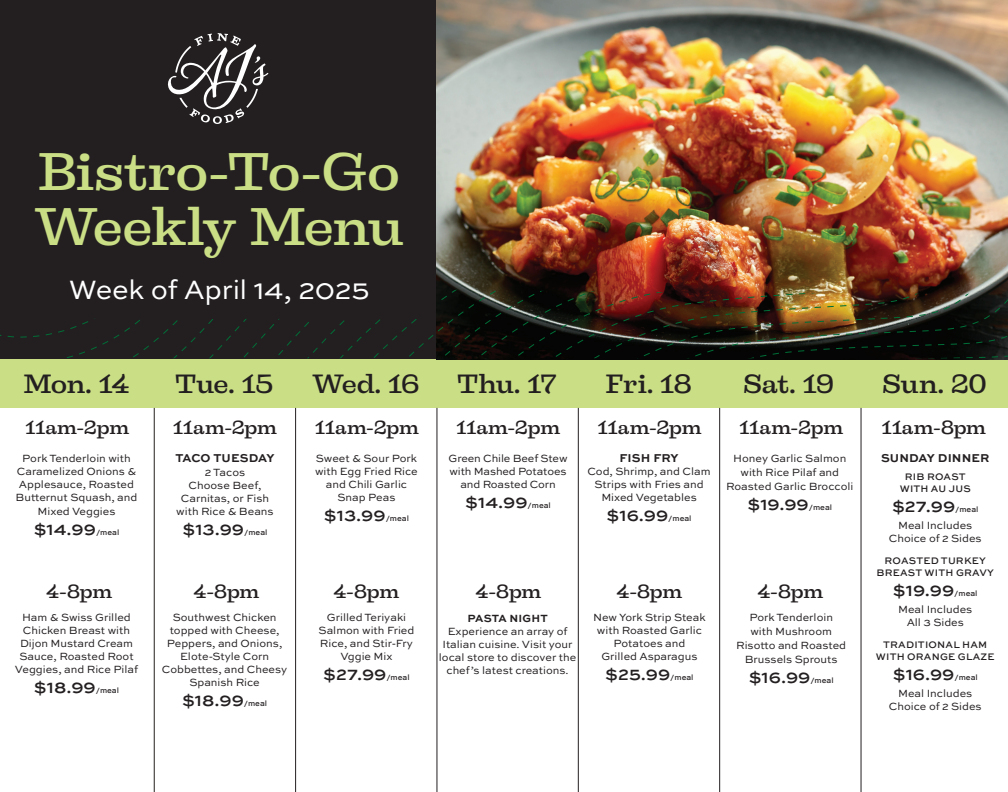
<style>
.page{position:relative;width:1008px;height:792px;background:#fff}
.page>*{position:absolute;margin:0;border:0;box-sizing:border-box;transform-origin:0 0}
.Head{font:500 50px/55px "Liberteen";letter-spacing:-.02em;color:#cadf85}
.Copy{font:28px "Sweet Sans Pro";letter-spacing:-.01em;color:#fff}
.Copy-2{font:500 25px "Liberteen";letter-spacing:-.02em;color:#231f20}
.Copy-3{font:500 18px "Liberteen";letter-spacing:-.01em;color:#231f20}
.t1{font:500 18px "Sweet Sans Pro";color:#231f20}
.BOLD{font:700 12px "Sweet Sans Pro";letter-spacing:.005em;color:#231f20}
.t2{font:11px/13px "Sweet Sans Pro";color:#231f20;text-align:center}
.BOLD-2{font:700 11px "Sweet Sans Pro";letter-spacing:.01em;color:#231f20}
.t3{font:500 10px/12px "Sweet Sans Pro";letter-spacing:.02em;color:#231f20;text-align:center}
.t4{font:500 8px "Sweet Sans Pro";color:#231f20}
</style>
<div class="page">
<div style="left:0;top:0;width:437px;height:359px;background:#231f20"></div>
<svg style="left:167px;top:33px;width:101px;height:91px"></svg>
<div style="left:0;top:359px;width:1008px;height:49px;background:#cadf85"></div>
<hr style="left:154px;top:408px;width:1px;height:384px;background:#231f20">
<hr style="left:295px;top:408px;width:1px;height:384px;background:#231f20">
<hr style="left:436px;top:408px;width:1px;height:384px;background:#231f20">
<hr style="left:578px;top:408px;width:1px;height:384px;background:#231f20">
<hr style="left:719px;top:408px;width:1px;height:384px;background:#231f20">
<hr style="left:861px;top:408px;width:1px;height:384px;background:#231f20">
<img style="left:437px;top:0;width:571px;height:359px">
<img style="left:71px;top:290px;width:937px;height:38px">
<svg style="left:0;top:328px;width:1008px;height:30px"></svg>
<p class="Head" style="left:35px;top:144px;width:370px">Bistro-To-Go<br>Weekly Menu</p>
<p class="Copy" style="left:69px;top:269px;width:302px">Week of April 14, 2025</p>
<p class="Copy-2" style="left:24px;top:367px;width:107px">Mon. 14</p>
<p class="Copy-2" style="left:175px;top:367px;width:100px">Tue. 15</p>
<p class="Copy-2" style="left:313px;top:367px;width:109px">Wed. 16</p>
<p class="Copy-2" style="left:457px;top:367px;width:101px">Thu. 17</p>
<h3 class="Copy-2" style="left:606px;top:367px;width:87px">Fri. 18</h3>
<h3 class="Copy-2" style="left:743px;top:367px;width:92px">Sat. 19</h3>
<h3 class="Copy-2" style="left:882px;top:367px;width:106px">Sun. 20</h3>
<p class="Copy-3" style="left:25px;top:415px;width:106px">11am-2pm</p>
<p class="t2" style="left:22px;top:451px;width:110px">Pork Tenderloin with</p>
<p class="t2" style="left:17px;top:464px;width:121px">Caramelized Onions &amp;</p>
<p class="t2" style="left:19px;top:477px;width:117px">Applesauce, Roasted</p>
<p class="t2" style="left:16px;top:490px;width:123px;line-height:14px">Butternut Squash, and<br>Mixed Veggies</p>
<p class="t1" style="left:34px;top:515px;width:64px">$14.99</p>
<p class="t4" style="left:96px;top:526px;width:25px">/meal</p>
<p class="Copy-3" style="left:173px;top:415px;width:106px">11am-2pm</p>
<p class="Copy-3" style="left:315px;top:415px;width:106px">11am-2pm</p>
<p class="Copy-3" style="left:456px;top:415px;width:106px">11am-2pm</p>
<p class="Copy-3" style="left:598px;top:415px;width:106px">11am-2pm</p>
<p class="Copy-3" style="left:739px;top:415px;width:106px">11am-2pm</p>
<p class="Copy-3" style="left:882px;top:415px;width:106px">11am-8pm</p>
<p class="t2" style="left:449px;top:451px;width:120px">Green Chile Beef Stew</p>
<p class="t2" style="left:450px;top:464px;width:119px">with Mashed Potatoes</p>
<p class="t2" style="left:460px;top:477px;width:97px">and Roasted Corn</p>
<p class="t1" style="left:465px;top:488px;width:64px">$14.99</p>
<p class="t4" style="left:528px;top:499px;width:25px">/meal</p>
<p class="t2" style="left:316px;top:451px;width:103px">Sweet &amp; Sour Pork</p>
<p class="t2" style="left:315px;top:464px;width:104px">with Egg Fried Rice</p>
<p class="t2" style="left:326px;top:477px;width:83px">and Chili Garlic</p>
<p class="t2" style="left:338px;top:490px;width:59px">Snap Peas</p>
<p class="t1" style="left:324px;top:501px;width:63px">$13.99</p>
<p class="t4" style="left:386px;top:512px;width:25px">/meal</p>
<p class="t2" style="left:733px;top:451px;width:115px">Honey Garlic Salmon</p>
<p class="t2" style="left:740px;top:465px;width:100px">with Rice Pilaf and</p>
<p class="t2" style="left:726px;top:479px;width:129px">Roasted Garlic Broccoli</p>
<p class="t1" style="left:748px;top:490px;width:63px">$19.99</p>
<p class="t4" style="left:809px;top:501px;width:25px">/meal</p>
<p class="BOLD" style="left:175px;top:449px;width:101px">TACO TUESDAY</p>
<p class="t2" style="left:176px;top:466px;width:99px">2 Tacos<br>Choose Beef,<br>Carnitas, or Fish with Rice &amp; Beans</p>
<p class="t1" style="left:183px;top:516px;width:63px">$13.99</p>
<p class="t4" style="left:244px;top:527px;width:25px">/meal</p>
<p class="BOLD" style="left:620px;top:449px;width:61px">FISH FRY</p>
<p class="t2" style="left:587px;top:465px;width:125px">Cod, Shrimp, and Clam<br>Strips with Fries and<br>Mixed Vegetables</p>
<p class="t1" style="left:607px;top:502px;width:63px">$16.99</p>
<p class="t4" style="left:668px;top:513px;width:25px">/meal</p>
<p class="BOLD" style="left:881px;top:449px;width:110px">SUNDAY DINNER</p>
<p class="t3" style="left:900px;top:471px;width:73px">RIB ROAST<br>WITH AU JUS</p>
<p class="t1" style="left:892px;top:493px;width:65px">$27.99</p>
<p class="t4" style="left:955px;top:504px;width:25px">/meal</p>
<p class="t2" style="left:889px;top:518px;width:94px">Meal Includes<br>Choice of 2 Sides</p>
<p class="t3" style="left:876px;top:555px;width:119px">ROASTED TURKEY<br>BREAST WITH GRAVY</p>
<p class="t1" style="left:893px;top:577px;width:63px">$19.99</p>
<p class="t4" style="left:954px;top:588px;width:25px">/meal</p>
<p class="t2" style="left:898px;top:602px;width:76px">Meal Includes<br>All 3 Sides</p>
<p class="t3" style="left:876px;top:639px;width:120px">TRADITIONAL HAM<br>WITH ORANGE GLAZE</p>
<p class="t1" style="left:893px;top:661px;width:63px">$16.99</p>
<p class="t4" style="left:954px;top:672px;width:25px">/meal</p>
<p class="t2" style="left:889px;top:686px;width:94px">Meal Includes<br>Choice of 2 Sides</p>
<p class="Copy-3" style="left:46px;top:580px;width:67px">4-8pm</p>
<p class="t2" style="left:22px;top:610px;width:110px">Ham &amp; Swiss Grilled</p>
<p class="t2" style="left:23px;top:623px;width:109px">Chicken Breast with</p>
<p class="t2" style="left:20px;top:636px;width:114px">Dijon Mustard Cream</p>
<p class="t2" style="left:19px;top:649px;width:116px">Sauce, Roasted Root</p>
<p class="t2" style="left:15px;top:662px;width:125px">Veggies, and Rice Pilaf</p>
<p class="t1" style="left:34px;top:674px;width:63px">$18.99</p>
<p class="t4" style="left:96px;top:685px;width:25px">/meal</p>
<p class="Copy-3" style="left:194px;top:580px;width:67px">4-8pm</p>
<p class="Copy-3" style="left:333px;top:580px;width:67px">4-8pm</p>
<p class="Copy-3" style="left:476px;top:580px;width:67px">4-8pm</p>
<p class="Copy-3" style="left:617px;top:580px;width:67px">4-8pm</p>
<p class="Copy-3" style="left:757px;top:580px;width:67px">4-8pm</p>
<p class="t2" style="left:170px;top:610px;width:111px;text-align:left">Southwest Chicken topped with Cheese,</p>
<p class="t2" style="left:167px;top:636px;width:117px">Peppers, and Onions,<br>Elote-Style Corn</p>
<p class="t2" style="left:162px;top:662px;width:127px">Cobbettes, and Cheesy<br>Spanish Rice</p>
<p class="t1" style="left:182px;top:687px;width:63px">$18.99</p>
<p class="t4" style="left:244px;top:698px;width:25px">/meal</p>
<p class="t2" style="left:327px;top:610px;width:81px">Grilled Teriyaki</p>
<p class="t2" style="left:319px;top:623px;width:97px">Salmon with Fried</p>
<p class="t2" style="left:320px;top:636px;width:95px">Rice, and Stir-Fry</p>
<p class="t2" style="left:340px;top:649px;width:54px">Vggie Mix</p>
<p class="t1" style="left:323px;top:661px;width:65px">$27.99</p>
<p class="t4" style="left:386px;top:672px;width:25px">/meal</p>
<p class="t2" style="left:593px;top:610px;width:114px">New York Strip Steak</p>
<p class="t2" style="left:597px;top:623px;width:106px">with Roasted Garlic</p>
<p class="t2" style="left:613px;top:636px;width:73px">Potatoes and</p>
<p class="t2" style="left:601px;top:649px;width:98px">Grilled Asparagus</p>
<p class="t1" style="left:605px;top:661px;width:67px">$25.99</p>
<p class="t4" style="left:670px;top:672px;width:25px">/meal</p>
<p class="t2" style="left:749px;top:610px;width:85px">Pork Tenderloin</p>
<p class="t2" style="left:750px;top:624px;width:83px">with Mushroom</p>
<p class="t2" style="left:736px;top:638px;width:112px">Risotto and Roasted</p>
<p class="t2" style="left:745px;top:652px;width:94px">Brussels Sprouts</p>
<p class="t1" style="left:749px;top:664px;width:63px">$16.99</p>
<p class="t4" style="left:810px;top:675px;width:25px">/meal</p>
<p class="BOLD-2" style="left:467px;top:610px;width:82px">PASTA NIGHT</p>
<p class="t2" style="left:439px;top:624px;width:139px">Experience an array of<br>Italian cuisine. Visit your local store to discover the chef’s latest creations.</p>
</div>
